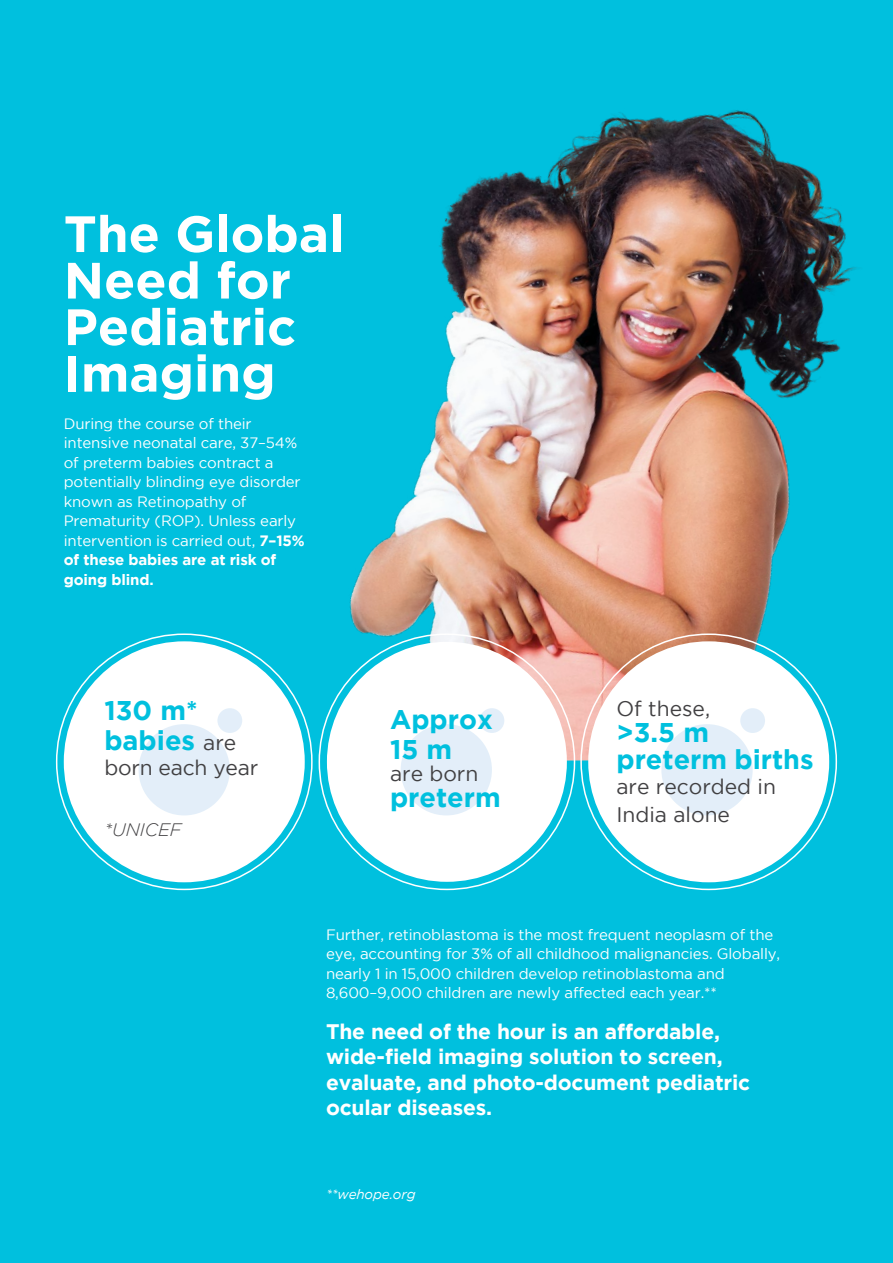
<style>
.page{position:relative;width:893px;height:1263px;background:#00c0de}
.page>*{position:absolute;margin:0;border:0;box-sizing:border-box;transform-origin:0 0}
.t1{font:700 51px/46.5px "Gotham";color:#fff}
.t2{font:700 27px/29.4px "Gotham";color:#00c0de}
.t3{font:700 21px/25.5px "Gotham";letter-spacing:-.01em;color:#fff}
.t4{font:21px/28.2px "Gotham";color:#414042}
.t5{font:italic 300 18px "Gotham";color:#414042}
.t6{font:15px/19.5px "Gotham";letter-spacing:-.01em;color:#fff}
.t7{font:italic 13.5px "Gotham";letter-spacing:-.01em;color:#fff}
.s1{font-weight:700}
.s2{font-weight:400;font-size:21px;color:#414042}
</style>
<div class="page">
<img style="left:300px;top:110px;width:557px;height:652px">
<div style="left:588px;top:641px;width:241px;height:241px;background:#fff;border-radius:50%"></div>
<div style="left:327px;top:642px;width:240px;height:240px;background:#fff;border-radius:50%"></div>
<div style="left:401px;top:724px;width:91px;height:91px;background:#e3eef9;border-radius:50%"></div>
<div style="left:480px;top:708px;width:24px;height:25px;background:#e3eef9;border-radius:50%"></div>
<div style="left:661px;top:724px;width:92px;height:91px;background:#e3eef9;border-radius:50%"></div>
<div style="left:740px;top:708px;width:25px;height:25px;background:#e3eef9;border-radius:50%"></div>
<div style="left:64px;top:641px;width:241px;height:241px;background:#fff;border-radius:50%"></div>
<div style="left:139px;top:724px;width:91px;height:91px;background:#e3eef9;border-radius:50%"></div>
<div style="left:217px;top:708px;width:25px;height:25px;background:#e3eef9;border-radius:50%"></div>
<h1 class="t1" style="left:64px;top:209px;width:282px">The Global<br>Need for<br>Pediatric<br>Imaging</h1>
<p class="t6" style="left:64px;top:413px;width:242px">During the course of their intensive neonatal care, 37–54% of preterm babies contract a potentially blinding eye disorder known as Retinopathy of<br>Prematurity (ROP). Unless early intervention is carried out, <span class="s1">7–15% of these babies are at risk of going blind.</span></p>
<h2 class="t2" style="left:104px;top:695px;width:133px">130 m* babies <span class="s2">are</span></h2>
<h3 class="t4" style="left:104px;top:753px;width:155px">born each year</h3>
<p class="t5" style="left:104px;top:819px;width:79px">*UNICEF</p>
<h2 class="t2" style="left:390px;top:704px;width:104px">Approx<br>15 m</h2>
<h3 class="t4" style="left:390px;top:759px;width:90px">are born</h3>
<h2 class="t2" style="left:390px;top:782px;width:112px">preterm</h2>
<h3 class="t4" style="left:616px;top:694px;width:95px">Of these,</h3>
<h2 class="t2" style="left:616px;top:719px;width:199px;line-height:26.4px">&gt;3.5 m preterm births</h2>
<h3 class="t4" style="left:616px;top:772px;width:161px">are recorded in<br>India alone</h3>
<p class="t6" style="left:326px;top:924px;width:456px">Further, retinoblastoma is the most frequent neoplasm of the eye, accounting for 3% of all childhood malignancies. Globally, nearly 1 in 15,000 children develop retinoblastoma and 8,600–9,000 children are newly affected each year.**</p>
<h3 class="t3" style="left:326px;top:1018px;width:426px">The need of the hour is an affordable, wide-field imaging solution to screen, evaluate, and photo-document pediatric ocular diseases.</h3>
<p class="t7" style="left:326px;top:1187px;width:91px">**wehope.org</p>
</div>
